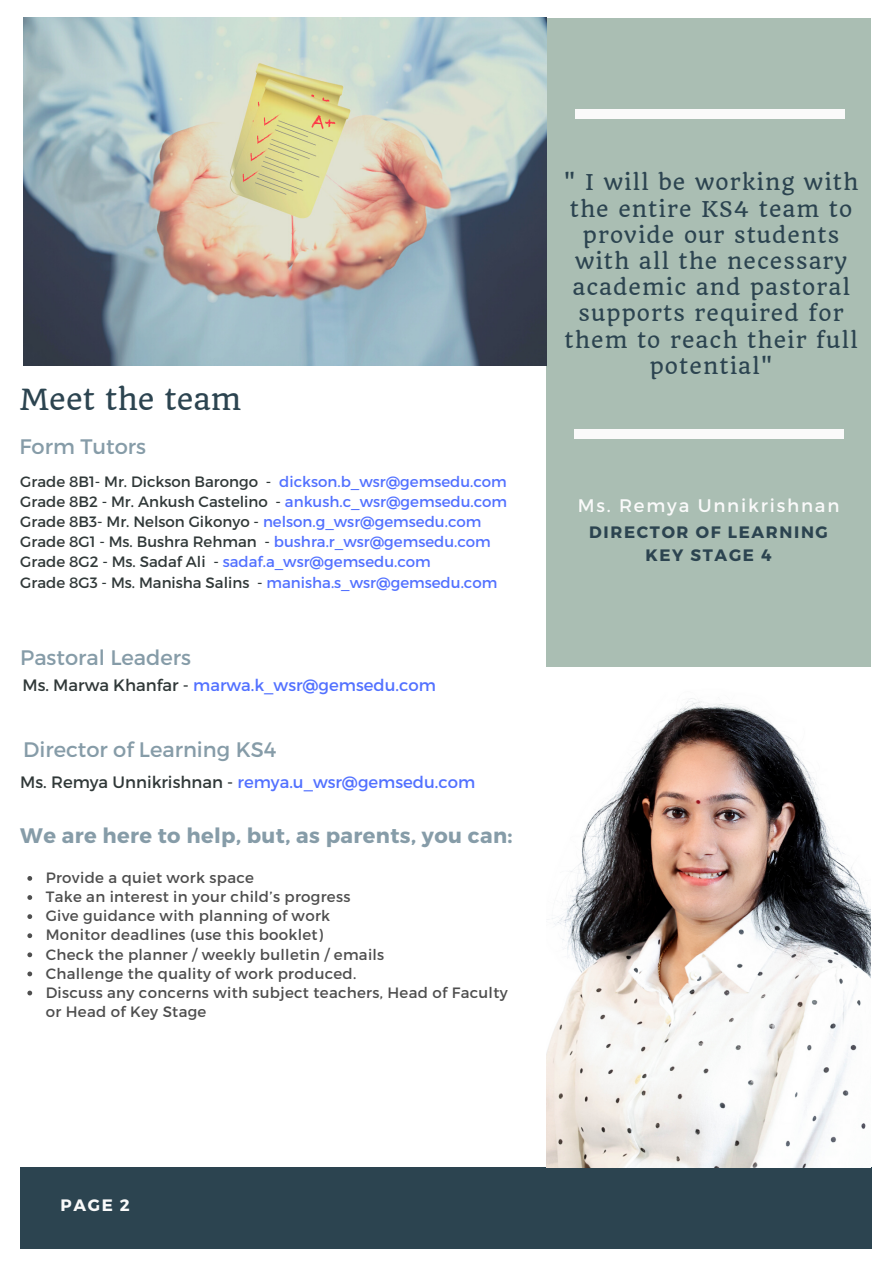
<style>
.page{position:relative;width:893px;height:1264px;background:#fff}
.page>*{position:absolute;margin:0;border:0;box-sizing:border-box;transform-origin:0 0}
.t1{font:28.5px "Quando";color:#2c4450}
.t2{font:21.3px/26.1px "Quando";letter-spacing:.05em;color:#2c4450;text-align:center}
.t3{font:21px "Montserrat";color:#869ca8}
.t4{font:700 21px "Montserrat";letter-spacing:.02em;color:#869ca8}
.t5{font:18.15px "Montserrat";letter-spacing:.1em;color:#fafafa}
.t6{font:16.5px "Montserrat";color:#5271ff}
.t7{font:700 16.5px/22.5px "Montserrat";letter-spacing:.1em;color:#2c4450;text-align:center}
.t8{font:700 16.5px "Montserrat";color:#fafafa}
.t9{font:15px/19px "Montserrat";letter-spacing:.02em;color:#4e4e4e}
.t10{font:15px "Montserrat";color:#303838}
.t11{font:15px "Montserrat";color:#5271ff}
.s1{color:#5271ff}
.s2{color:#303838}
</style>
<div class="page">
<div style="left:20px;top:1167px;width:851px;height:81px;background:#2c4450"></div>
<div style="left:546px;top:18px;width:324px;height:1144px;background:#aabeb3"></div>
<img style="left:23px;top:18px;width:523px;height:347px">
<div style="left:574px;top:109px;width:270px;height:9px;background:#fafafa"></div>
<div style="left:574px;top:429px;width:269px;height:9px;background:#fafafa"></div>
<img style="left:546px;top:667px;width:324px;height:500px">
<svg style="left:27px;top:876px;width:5px;height:4px"></svg>
<svg style="left:27px;top:895px;width:5px;height:4px"></svg>
<svg style="left:27px;top:914px;width:5px;height:5px"></svg>
<svg style="left:27px;top:933px;width:5px;height:5px"></svg>
<svg style="left:27px;top:952px;width:5px;height:5px"></svg>
<svg style="left:27px;top:971px;width:5px;height:5px"></svg>
<svg style="left:27px;top:990px;width:5px;height:5px"></svg>
<p class="t1" style="left:20px;top:382px;width:223px">Meet the team</p>
<p class="t3" style="left:20px;top:433px;width:128px">Form Tutors</p>
<p class="t10" style="left:20px;top:471px;width:488px">Grade 8B1- Mr. Dickson Barongo - <span class="s1">dickson.b_wsr@gemsedu.com</span></p>
<p class="t10" style="left:20px;top:491px;width:488px">Grade 8B2 - Mr. Ankush Castelino - <span class="s1">ankush.c_wsr@gemsedu.com</span></p>
<p class="t10" style="left:20px;top:512px;width:462px">Grade 8B3- Mr. Nelson Gikonyo - <span class="s1">nelson.g_wsr@gemsedu.com</span></p>
<p class="t10" style="left:20px;top:532px;width:472px">Grade 8G1 - Ms. Bushra Rehman - <span class="s1">bushra.r_wsr@gemsedu.com</span></p>
<p class="t11" style="left:20px;top:552px;width:412px"><span class="s2">Grade 8G2 - Ms. Sadaf Ali -</span> sadaf.a_wsr@gemsedu.com</p>
<p class="t10" style="left:20px;top:572px;width:478px">Grade 8G3 - Ms. Manisha Salins - <span class="s1">manisha.s_wsr@gemsedu.com</span></p>
<p class="t3" style="left:20px;top:644px;width:172px">Pastoral Leaders</p>
<p class="t6" style="left:22px;top:674px;width:415px"><span class="s2">Ms. Marwa Khanfar -</span> marwa.k_wsr@gemsedu.com</p>
<p class="t3" style="left:23px;top:736px;width:254px">Director of Learning KS4</p>
<p class="t6" style="left:20px;top:771px;width:456px"><span class="s2">Ms. Remya Unnikrishnan -</span> remya.u_wsr@gemsedu.com</p>
<p class="t4" style="left:20px;top:821px;width:494px">We are here to help, but, as parents, you can:</p>
<p class="t9" style="left:46px;top:867px;width:210px">Provide a quiet work space</p>
<p class="t9" style="left:46px;top:886px;width:306px">Take an interest in your child’s progress</p>
<p class="t9" style="left:46px;top:905px;width:286px">Give guidance with planning of work</p>
<p class="t9" style="left:46px;top:924px;width:279px">Monitor deadlines (use this booklet)</p>
<p class="t9" style="left:46px;top:944px;width:340px">Check the planner / weekly bulletin / emails</p>
<p class="t9" style="left:46px;top:963px;width:312px">Challenge the quality of work produced.</p>
<p class="t9" style="left:46px;top:982px;width:463px">Discuss any concerns with subject teachers, Head of Faculty or Head of Key Stage</p>
<p class="t2" style="left:564px;top:170px;width:296px">" I will be working with the entire KS4 team to provide our students with all the necessary academic and pastoral supports required for them to reach their full potential"</p>
<p class="t5" style="left:577px;top:494px;width:263px">Ms. Remya Unnikrishnan</p>
<p class="t7" style="left:589px;top:520px;width:240px">DIRECTOR OF LEARNING<br>KEY STAGE 4</p>
<p class="t8" style="left:60px;top:1194px;width:71px">PAGE 2</p>
</div>
